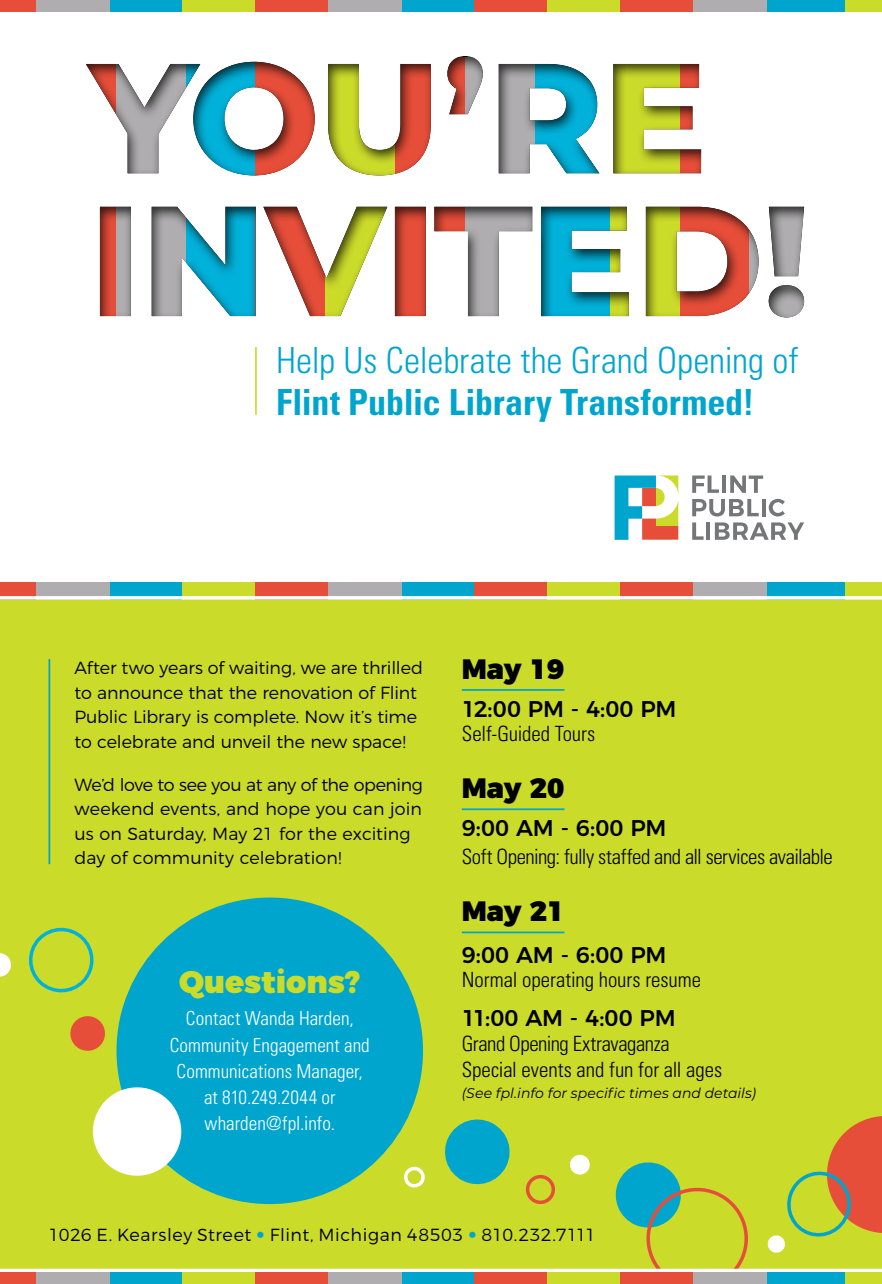
<style>
.page{position:relative;width:882px;height:1284px;background:#fff}
.page>*{position:absolute;margin:0;border:0;box-sizing:border-box;transform-origin:0 0}
.t1{font:300 condensed 36.05px "Univers";color:#00a5ce}
.t2{font:700 condensed 36.05px "Univers";color:#00a5ce}
.t3{font:900 31.15px "Montserrat";color:#cbdb2a}
.t4{font:900 28px "Montserrat";color:#000}
.t5{font:500 22.75px "Montserrat";letter-spacing:-.01em;color:#000}
.t6{font:300 condensed 21px/26.2px "Univers";letter-spacing:-.015em;color:#000}
.t7{font:300 condensed 19.25px/26.2px "Univers";color:#fff;text-align:center}
.t8{font:300 17.5px/24.5px "Montserrat";letter-spacing:-.005em;color:#000}
.t9{font:300 17.5px "Montserrat";letter-spacing:.03em;color:#000}
.t10{font:italic 14px "Montserrat";letter-spacing:.005em;color:#000}
.s1{font-family:"Avenir LT Std";color:#00a5ce}
</style>
<div class="page">
<svg style="left:692px;top:475px;width:27px;height:18px"></svg>
<hr style="left:722px;top:475px;width:4px;height:18px;background:#757679">
<svg style="left:730px;top:475px;width:33px;height:18px"></svg>
<svg style="left:692px;top:499px;width:67px;height:17px"></svg>
<hr style="left:762px;top:499px;width:4px;height:17px;background:#757679">
<svg style="left:769px;top:499px;width:16px;height:17px"></svg>
<svg style="left:692px;top:522px;width:12px;height:18px"></svg>
<hr style="left:707px;top:522px;width:3px;height:18px;background:#757679">
<svg style="left:715px;top:522px;width:89px;height:18px"></svg>
<svg style="left:615px;top:475px;width:63px;height:65px"></svg>
<div style="left:71px;top:43px;width:748px;height:275px;background:#000;opacity:.75"></div>
<hr style="left:255px;top:348px;width:2px;height:66px;background:#cbdb2a">
<div style="left:0;top:587px;width:882px;height:697px;background:#cbdb2a"></div>
<div style="left:117px;top:897px;width:306px;height:307px;background:#00a5ce;border-radius:50%"></div>
<div style="left:0;top:582px;width:36px;height:18px;background:#e74e39"></div>
<div style="left:109px;top:582px;width:73px;height:18px;background:#00a5ce"></div>
<div style="left:182px;top:582px;width:73px;height:18px;background:#cbdb2a"></div>
<div style="left:255px;top:582px;width:73px;height:18px;background:#e74e39"></div>
<div style="left:401px;top:582px;width:74px;height:18px;background:#00a5ce"></div>
<div style="left:475px;top:582px;width:73px;height:18px;background:#e74e39"></div>
<div style="left:548px;top:582px;width:73px;height:18px;background:#cbdb2a"></div>
<div style="left:621px;top:582px;width:73px;height:18px;background:#e74e39"></div>
<div style="left:767px;top:582px;width:79px;height:18px;background:#00a5ce"></div>
<div style="left:846px;top:582px;width:36px;height:18px;background:#cbdb2a"></div>
<div style="left:36px;top:582px;width:73px;height:18px;background:#afadaf"></div>
<div style="left:328px;top:582px;width:73px;height:18px;background:#afadaf"></div>
<div style="left:694px;top:582px;width:73px;height:18px;background:#afadaf"></div>
<svg style="left:0;top:596px;width:882px;height:4px;background:#f2f2ee"></svg>
<hr style="left:49px;top:660px;width:1px;height:204px;background:#00a5ce">
<hr style="left:462px;top:689px;width:102px;height:2px;background:#00a5ce">
<hr style="left:462px;top:808px;width:102px;height:2px;background:#00a5ce">
<hr style="left:462px;top:932px;width:102px;height:1px;background:#00a5ce">
<div style="left:0;top:0;width:36px;height:12px;background:#e74e39"></div>
<div style="left:109px;top:0;width:73px;height:12px;background:#00a5ce"></div>
<div style="left:182px;top:0;width:73px;height:12px;background:#cbdb2a"></div>
<div style="left:255px;top:0;width:73px;height:12px;background:#e74e39"></div>
<div style="left:401px;top:0;width:74px;height:12px;background:#00a5ce"></div>
<div style="left:475px;top:0;width:73px;height:12px;background:#e74e39"></div>
<div style="left:548px;top:0;width:73px;height:12px;background:#cbdb2a"></div>
<div style="left:621px;top:0;width:73px;height:12px;background:#e74e39"></div>
<div style="left:767px;top:0;width:79px;height:12px;background:#00a5ce"></div>
<div style="left:846px;top:0;width:36px;height:12px;background:#cbdb2a"></div>
<div style="left:36px;top:0;width:73px;height:12px;background:#afadaf"></div>
<div style="left:328px;top:0;width:73px;height:12px;background:#afadaf"></div>
<div style="left:694px;top:0;width:73px;height:12px;background:#afadaf"></div>
<svg style="left:570px;top:1154px;width:20px;height:21px"></svg>
<svg style="left:445px;top:1119px;width:65px;height:66px"></svg>
<svg style="left:611px;top:1162px;width:142px;height:107px"></svg>
<svg style="left:525px;top:1175px;width:30px;height:30px"></svg>
<svg style="left:404px;top:1166px;width:21px;height:21px"></svg>
<svg style="left:767px;top:1116px;width:115px;height:137px"></svg>
<svg style="left:70px;top:1016px;width:35px;height:35px"></svg>
<svg style="left:0;top:953px;width:11px;height:24px"></svg>
<svg style="left:29px;top:927px;width:65px;height:66px"></svg>
<svg style="left:92px;top:1081px;width:96px;height:100px"></svg>
<hr style="left:0;top:1269px;width:882px;height:3px;background:#fff">
<div style="left:0;top:1272px;width:36px;height:12px;background:#e74e39"></div>
<div style="left:109px;top:1272px;width:73px;height:12px;background:#00a5ce"></div>
<div style="left:255px;top:1272px;width:73px;height:12px;background:#e74e39"></div>
<div style="left:401px;top:1272px;width:74px;height:12px;background:#00a5ce"></div>
<div style="left:475px;top:1272px;width:73px;height:12px;background:#e74e39"></div>
<div style="left:621px;top:1272px;width:73px;height:12px;background:#e74e39"></div>
<div style="left:767px;top:1272px;width:79px;height:12px;background:#00a5ce"></div>
<div style="left:36px;top:1272px;width:73px;height:12px;background:#afadaf"></div>
<div style="left:328px;top:1272px;width:73px;height:12px;background:#afadaf"></div>
<div style="left:694px;top:1272px;width:73px;height:12px;background:#afadaf"></div>
<h1 class="t1" style="left:276px;top:338px;width:524px">Help Us Celebrate the Grand Opening of</h1>
<h1 class="t2" style="left:276px;top:380px;width:480px">Flint Public Library Transformed!</h1>
<p class="t8" style="left:74px;top:654px;width:350px">After two years of waiting, we are thrilled to announce that the renovation of Flint Public Library is complete. Now it’s time to celebrate and unveil the new space!</p>
<p class="t8" style="left:74px;top:771px;width:350px">We’d love to see you at any of the opening weekend events, and hope you can join us on Saturday, May 21 for the exciting day of community celebration!</p>
<h2 class="t3" style="left:179px;top:956px;width:183px">Questions?</h2>
<p class="t7" style="left:170px;top:1005px;width:202px">Contact Wanda Harden,<br>Community Engagement and<br>Communications Manager, at 810.249.2044 or wharden@fpl.info.</p>
<h3 class="t4" style="left:462px;top:645px;width:104px">May 19</h3>
<h3 class="t5" style="left:462px;top:690px;width:216px">12:00 PM - 4:00 PM</h3>
<p class="t6" style="left:462px;top:721px;width:135px">Self-Guided Tours</p>
<h3 class="t4" style="left:462px;top:765px;width:104px">May 20</h3>
<h3 class="t5" style="left:462px;top:810px;width:206px">9:00 AM - 6:00 PM</h3>
<p class="t6" style="left:462px;top:844px;width:373px">Soft Opening: fully staffed and all services available</p>
<h3 class="t4" style="left:462px;top:888px;width:104px">May 21</h3>
<h3 class="t5" style="left:462px;top:936px;width:206px">9:00 AM - 6:00 PM</h3>
<p class="t6" style="left:462px;top:967px;width:241px">Normal operating hours resume</p>
<h3 class="t5" style="left:462px;top:1000px;width:215px">11:00 AM - 4:00 PM</h3>
<p class="t6" style="left:462px;top:1030px;width:262px">Grand Opening Extravaganza<br>Special events and fun for all ages</p>
<p class="t10" style="left:462px;top:1084px;width:296px">(See fpl.info for specific times and details)</p>
<p class="t9" style="left:49px;top:1221px;width:549px">1026 E. Kearsley Street <span class="s1">•</span> Flint, Michigan 48503 <span class="s1">•</span> 810.232.7111</p>
</div>
